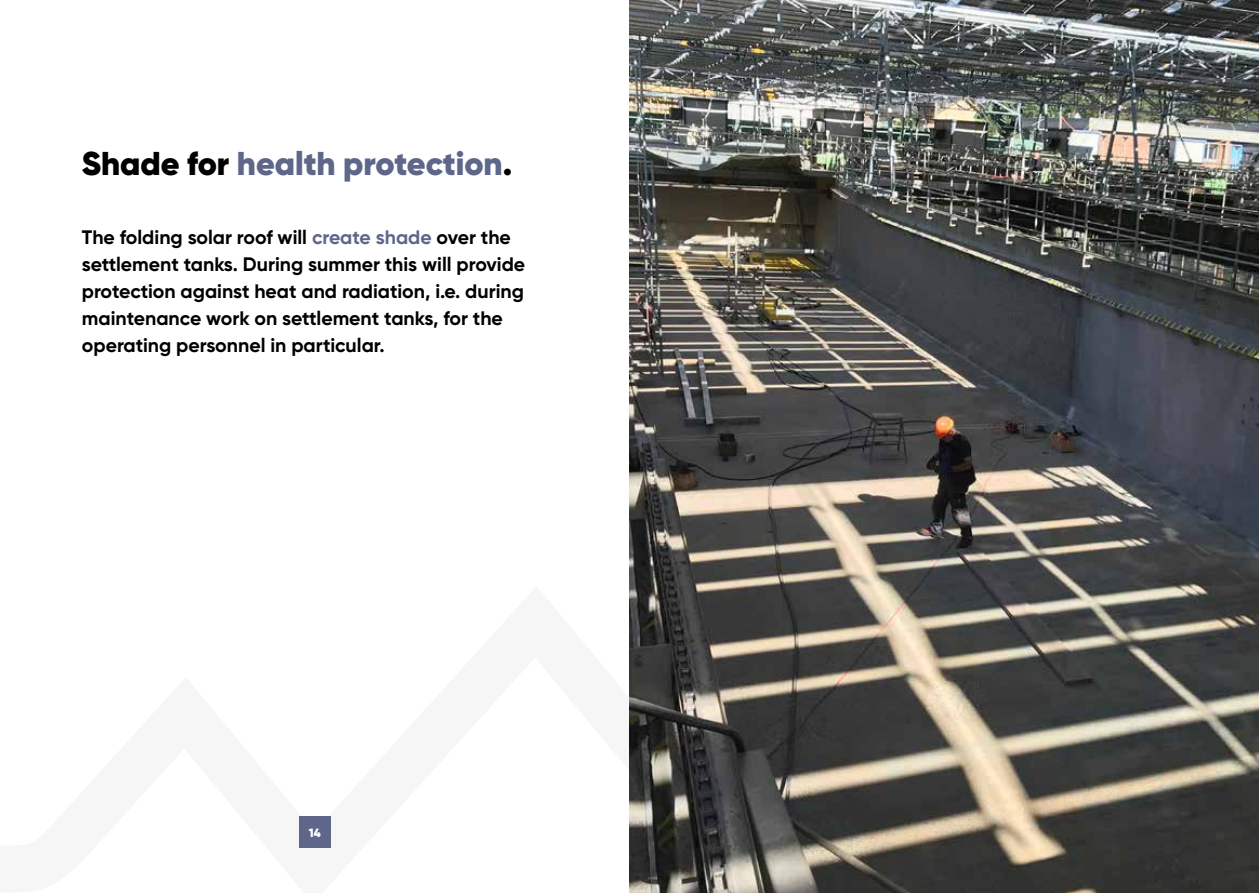
<style>
.page{position:relative;width:1259px;height:893px;background:#fff}
.page>*{position:absolute;margin:0;border:0;box-sizing:border-box;transform-origin:0 0}
.t1{font:900 33px "Gilroy";color:#5e6789}
.t2{font:700 19.5px/27px "Gilroy";color:#000}
.t3{font:900 12px "Gilroy";color:#fff}
.s1{color:#000}
.s2{color:#5e6789}
</style>
<div class="page">
<img style="left:629px;top:0;width:630px;height:893px">
<svg style="left:629px;top:586px;width:63px;height:307px;background:#43423f"></svg>
<div style="left:299px;top:816px;width:32px;height:32px;background:#5e6789"></div>
<h1 class="t1" style="left:82px;top:143px;width:432px"><span class="s1">Shade for</span> health protection<span class="s1">.</span></h1>
<p class="t2" style="left:82px;top:224px;width:445px">The folding solar roof will <span class="s2">create shade</span> over the settlement tanks. During summer this will provide protection against heat and radiation, i.e. during maintenance work on settlement tanks, for the operating personnel in particular.</p>
<p class="t3" style="left:309px;top:825px;width:13px">14</p>
</div>
